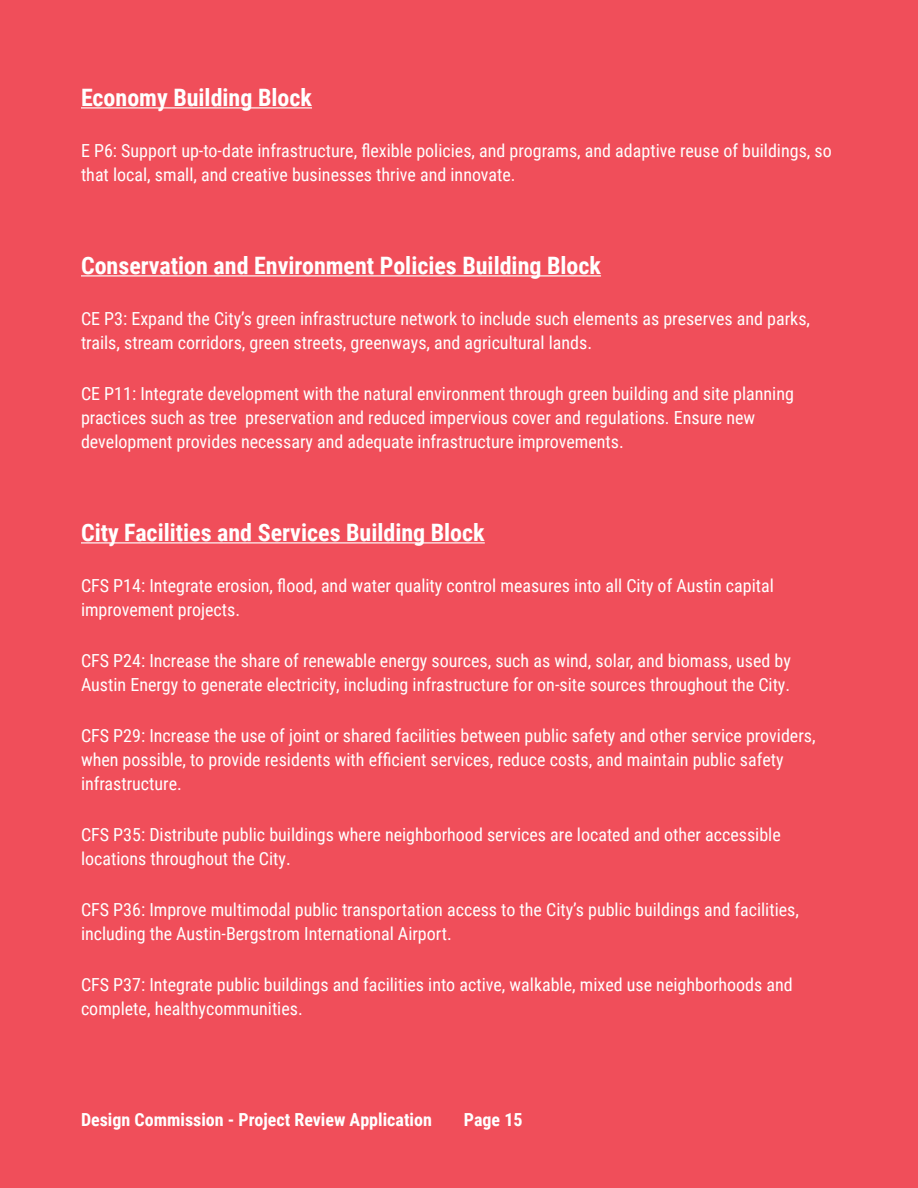
<style>
.page{position:relative;width:918px;height:1188px;background:#f04e5a}
.page>*{position:absolute;margin:0;border:0;box-sizing:border-box;transform-origin:0 0}
.t1{font:700 24px "Roboto Condensed";color:#fff}
.t2{font:18px/24px "Roboto Condensed";color:#fff}
.t3{font:700 18px "Roboto Condensed";color:#fff}
</style>
<div class="page">
<hr style="left:81px;top:107px;width:231px;height:1px;background:#fff">
<hr style="left:81px;top:275px;width:520px;height:1px;background:#fff">
<hr style="left:81px;top:542px;width:404px;height:1px;background:#fff">
<h1 class="t1" style="left:81px;top:81px;width:233px">Economy Building Block</h1>
<p class="t2" style="left:81px;top:138px;width:752px">E P6: Support up-to-date infrastructure, flexible policies, and programs, and adaptive reuse of buildings, so that local, small, and creative businesses thrive and innovate.</p>
<h1 class="t1" style="left:81px;top:249px;width:522px">Conservation and Environment Policies Building Block</h1>
<p class="t2" style="left:81px;top:306px;width:731px">CE P3: Expand the City’s green infrastructure network to include such elements as preserves and parks, trails, stream corridors, green streets, greenways, and agricultural lands.</p>
<p class="t2" style="left:81px;top:381px;width:714px">CE P11: Integrate development with the natural environment through green building and site planning practices such as tree preservation and reduced impervious cover and regulations. Ensure new development provides necessary and adequate infrastructure improvements.</p>
<h1 class="t1" style="left:81px;top:516px;width:405px">City Facilities and Services Building Block</h1>
<p class="t2" style="left:81px;top:573px;width:694px">CFS P14: Integrate erosion, flood, and water quality control measures into all City of Austin capital improvement projects.</p>
<p class="t2" style="left:81px;top:648px;width:711px">CFS P24: Increase the share of renewable energy sources, such as wind, solar, and biomass, used by<br>Austin Energy to generate electricity, including infrastructure for on-site sources throughout the City.</p>
<p class="t2" style="left:81px;top:723px;width:736px">CFS P29: Increase the use of joint or shared facilities between public safety and other service providers, when possible, to provide residents with efficient services, reduce costs, and maintain public safety infrastructure.</p>
<p class="t2" style="left:81px;top:822px;width:701px">CFS P35: Distribute public buildings where neighborhood services are located and other accessible locations throughout the City.</p>
<p class="t2" style="left:81px;top:897px;width:720px">CFS P36: Improve multimodal public transportation access to the City’s public buildings and facilities, including the Austin-Bergstrom International Airport.</p>
<p class="t2" style="left:81px;top:972px;width:713px">CFS P37: Integrate public buildings and facilities into active, walkable, mixed use neighborhoods and complete, healthycommunities.</p>
<p class="t3" style="left:81px;top:1107px;width:352px">Design Commission - Project Review Application</p>
<p class="t3" style="left:464px;top:1107px;width:60px">Page 15</p>
</div>
